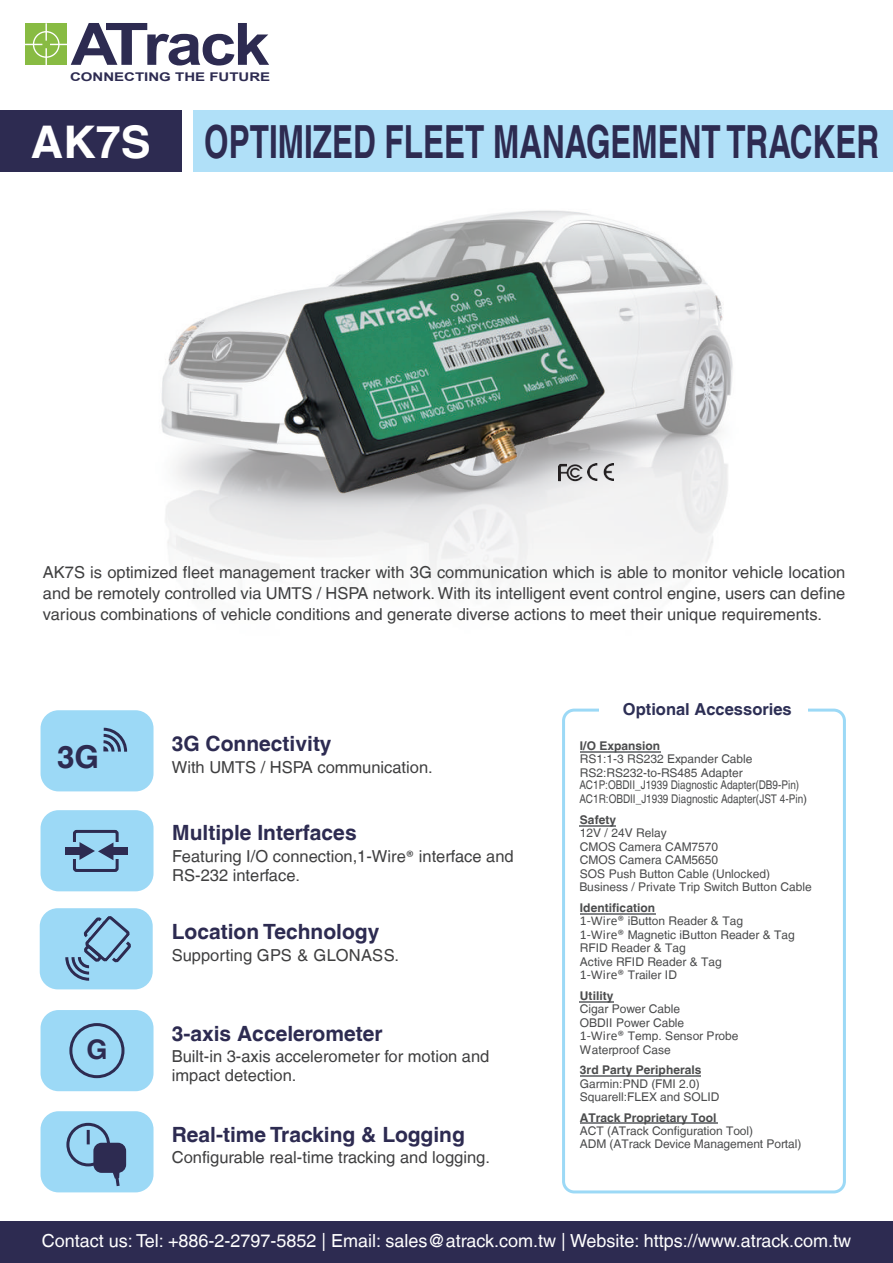
<style>
.page{position:relative;width:893px;height:1263px;background:#fff}
.page>*{position:absolute;margin:0;border:0;box-sizing:border-box;transform-origin:0 0}
.t1{font:700 45.75px "Helvetica LT";color:#2d2b51;scale:.69 1}
.t2{font:700 31.5px "Helvetica LT";color:#2d2b51}
.t3{font:700 27px "Helvetica LT";color:#2d2b51}
.t4{font:700 21px "Helvetica LT";color:#2d2b51}
.t5{font:18px "Helvetica LT";color:#fff}
.t6{font:16.5px/21px "Helvetica LT";color:#3f3f40}
.t7{font:700 16.5px "Helvetica LT";color:#2d2f55}
.t8{font:12px/13.5px "Helvetica LT";letter-spacing:-.005em;color:#4b4c4d}
.t9{font:700 12px "Helvetica LT";letter-spacing:.005em;color:#4b4c4d}
.t10{font:700 12px "Arial";color:#2d2b51;scale:1.25 1}
.s1{font-size:45px;color:#fff}
.s2{font-family:"Calibri"}
.s3{font-weight:700}
.s4{font-family:"Calibri";font-size:13.5px}
</style>
<div class="page">
<div style="left:0;top:1221px;width:893px;height:42px;background:#2d2b51"></div>
<div style="left:41px;top:1111px;width:113px;height:81px;background:#9cd9f6;border-radius:18px"></div>
<div style="left:41px;top:1010px;width:113px;height:81px;background:#9cd9f6;border-radius:18px"></div>
<div style="left:40px;top:908px;width:113px;height:81px;background:#9cd9f6;border-radius:18px"></div>
<div style="left:41px;top:810px;width:113px;height:81px;background:#9cd9f6;border-radius:18px"></div>
<div style="left:41px;top:710px;width:113px;height:81px;background:#9cd9f6;border-radius:18px"></div>
<div style="left:0;top:110px;width:181px;height:61px;background:#2d2b51"></div>
<div style="left:194px;top:110px;width:699px;height:61px;background:#b0e0f8"></div>
<svg style="left:25px;top:23px;width:244px;height:43px"></svg>
<img style="left:161px;top:210px;width:572px;height:376px">
<svg style="left:103px;top:727px;width:25px;height:25px"></svg>
<div style="left:66px;top:1123px;width:44px;height:43px;border:3px solid #2d2b51;border-radius:50%"></div>
<hr style="left:87px;top:1130px;width:3px;height:14px;background:#2d2b51">
<div style="left:93px;top:1143px;width:33px;height:30px;background:#2d2b51;border-radius:8px"></div>
<svg style="left:113px;top:1171px;width:9px;height:16px"></svg>
<svg style="left:65px;top:916px;width:66px;height:65px"></svg>
<div style="left:69px;top:1023px;width:55px;height:55px;border:3px solid #2d2b51;border-radius:50%"></div>
<img style="left:279px;top:251px;width:335px;height:250px">
<img style="left:558px;top:460px;width:24px;height:24px">
<div style="left:73px;top:830px;width:46px;height:42px;border:3px solid #2d2b51;border-radius:2px"></div>
<div style="left:66px;top:842px;width:64px;height:17px;background:#9cd9f6"></div>
<div style="left:65px;top:847px;width:17px;height:8px;background:#2d2b51"></div>
<svg style="left:79px;top:842px;width:34px;height:18px"></svg>
<div style="left:111px;top:847px;width:17px;height:8px;background:#2d2b51"></div>
<div style="left:562px;top:709px;width:284px;height:484px;border:3px solid #9cd9f6;border-radius:11px"></div>
<div style="left:600px;top:698px;width:208px;height:25px;background:#fff"></div>
<hr style="left:580px;top:751px;width:81px;height:1px;background:#818386">
<hr style="left:580px;top:825px;width:36px;height:2px;background:#818386">
<hr style="left:580px;top:913px;width:75px;height:1px;background:#818386">
<hr style="left:580px;top:1001px;width:34px;height:1px;background:#818386">
<hr style="left:580px;top:1075px;width:121px;height:2px;background:#818386">
<hr style="left:580px;top:1122px;width:137px;height:2px;background:#818386">
<p class="t10" style="left:70px;top:69px;width:161px">CONNECTING THE FUTURE</p>
<h1 class="t1" style="left:31px;top:114px;width:1231px"><span class="s1">AK7S</span> OPTIMIZED FLEET MANAGEMENT TRACKER</h1>
<p class="t6" style="left:43px;top:561px;width:804px;text-align:justify">AK7S is optimized fleet management tracker with 3G communication which is able to monitor vehicle location and be remotely controlled via UMTS / HSPA network. With its intelligent event control engine, users can define various combinations of vehicle conditions and generate diverse actions to meet their unique requirements.</p>
<h2 class="t2" style="left:57px;top:738px;width:44px">3G</h2>
<h3 class="t3" style="left:86px;top:1033px;width:23px">G</h3>
<h3 class="t4" style="left:172px;top:730px;width:161px">3G Connectivity</h3>
<h3 class="t6" style="left:172px;top:756px;width:262px">With UMTS / HSPA communication.</h3>
<h3 class="t4" style="left:172px;top:820px;width:186px">Multiple Interfaces</h3>
<h3 class="t6" style="left:172px;top:846px;width:343px;line-height:19.5px">Featuring I/O connection,1-Wire<span class="s2">®</span> interface and<br>RS-232 interface.</h3>
<h3 class="t4" style="left:172px;top:919px;width:209px">Location Technology</h3>
<h3 class="t6" style="left:172px;top:945px;width:229px">Supporting GPS &amp; GLONASS.</h3>
<h3 class="t4" style="left:172px;top:1020px;width:212px">3-axis Accelerometer</h3>
<h3 class="t6" style="left:172px;top:1046px;width:319px;line-height:19.5px">Built-in 3-axis accelerometer for motion and impact detection.</h3>
<h3 class="t4" style="left:172px;top:1121px;width:295px">Real-time Tracking &amp; Logging</h3>
<h3 class="t6" style="left:172px;top:1146px;width:320px">Configurable real-time tracking and logging.</h3>
<h3 class="t7" style="left:623px;top:699px;width:170px">Optional Accessories</h3>
<p class="t8" style="left:579px;top:752px;width:229px">RS1:1-3 RS232 Expander Cable RS2:RS232-to-RS485 Adapter AC1P:OBDII_J1939 Diagnostic Adapter(DB9-Pin)<br>AC1R:OBDII_J1939 Diagnostic Adapter(JST 4-Pin)</p>
<p class="t8" style="left:579px;top:826px;width:284px">12V / 24V Relay<br>CMOS Camera CAM7570<br>CMOS Camera CAM5650<br>SOS Push Button Cable (Unlocked)<br>Business / Private Trip Switch Button Cable (Locked)</p>
<p class="t8" style="left:580px;top:901px;width:217px"><span class="s3">Identification<br></span><span class="s4">1-Wire®</span> iButton Reader &amp; Tag<br><span class="s4">1-Wire®</span> Magnetic iButton Reader &amp; Tag<br>RFID Reader &amp; Tag<br>Active RFID Reader &amp; Tag<br><span class="s4">1-Wire®</span> Trailer ID</p>
<p class="t8" style="left:580px;top:1002px;width:160px">Cigar Power Cable<br>OBDII Power Cable<br><span class="s4">1-Wire®</span> Temp. Sensor Probe<br>Waterproof Case</p>
<p class="t8" style="left:580px;top:1076px;width:141px">Garmin:PND (FMI 2.0)<br>Squarell:FLEX and SOLID</p>
<p class="t8" style="left:580px;top:1124px;width:223px">ACT (ATrack Configuration Tool)<br>ADM (ATrack Device Management Portal)</p>
<p class="t9" style="left:580px;top:738px;width:82px">I/O Expansion</p>
<p class="t9" style="left:580px;top:812px;width:38px">Safety</p>
<p class="t9" style="left:580px;top:988px;width:35px">Utility</p>
<p class="t9" style="left:580px;top:1063px;width:123px">3rd Party Peripherals</p>
<p class="t9" style="left:580px;top:1110px;width:138px">ATrack Proprietary Tool</p>
<h3 class="t5" style="left:42px;top:1230px;width:811px">Contact us: Tel: +886-2-2797-5852 | Email: sales@atrack.com.tw | Website: https://www.atrack.com.tw</h3>
</div>
